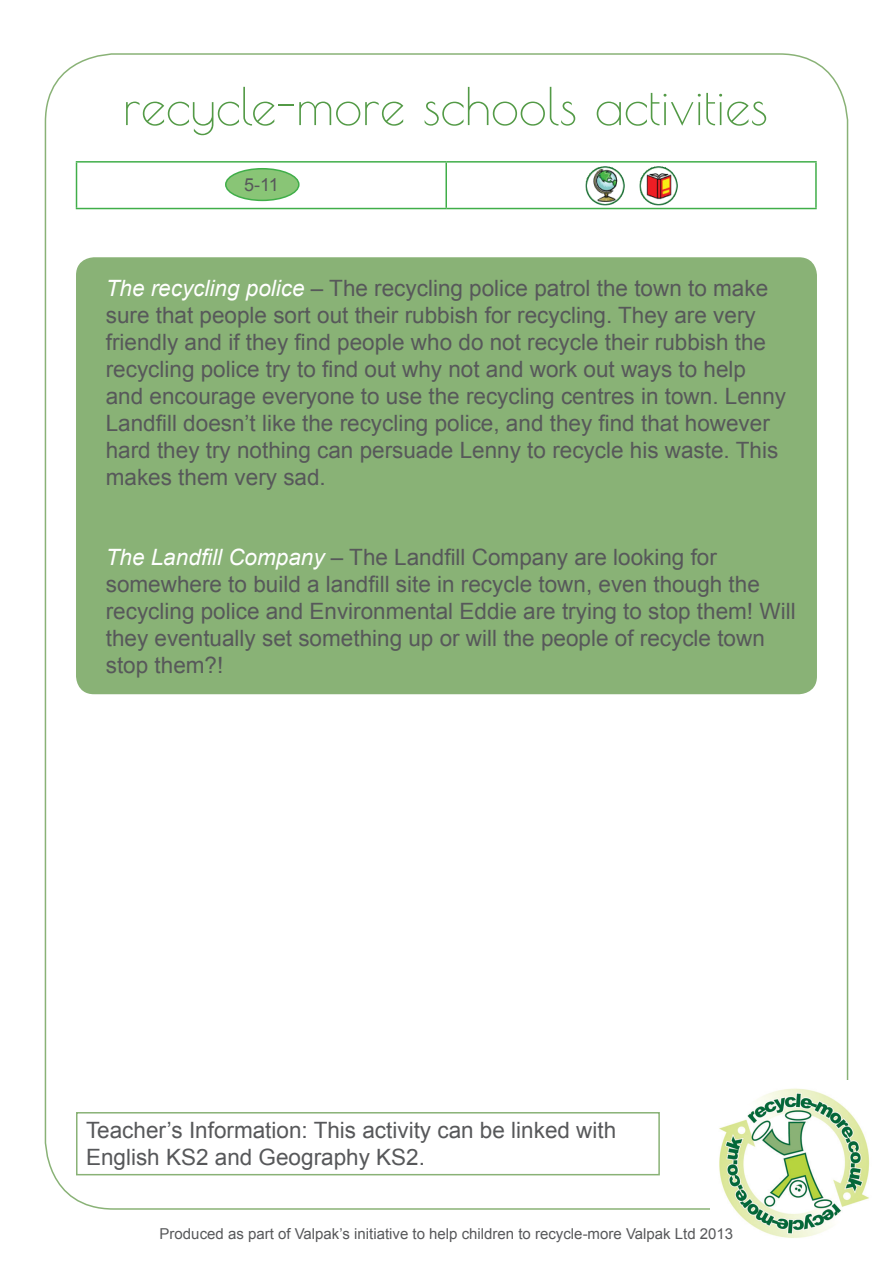
<style>
.page{position:relative;width:893px;height:1263px;background:#fff}
.page>*{position:absolute;margin:0;border:0;box-sizing:border-box;transform-origin:0 0}
.t1{font:51px "Poiret One";color:#539a46}
.t2{font:22.5px/27px "Arial";color:#57585a}
.t3{font:18px "Arial";color:#57585a}
.t4{font:15px "Arial";color:#57585a}
.s1{font-style:italic;color:#fff}
</style>
<div class="page">
<hr style="left:76px;top:161px;width:370px;height:2px;background:#40ae49">
<hr style="left:76px;top:163px;width:1px;height:45px;background:#40ae49">
<hr style="left:446px;top:161px;width:371px;height:2px;background:#40ae49">
<hr style="left:445px;top:163px;width:2px;height:45px;background:#40ae49">
<hr style="left:815px;top:163px;width:2px;height:45px;background:#40ae49">
<hr style="left:76px;top:208px;width:370px;height:1px;background:#40ae49">
<hr style="left:446px;top:208px;width:371px;height:1px;background:#40ae49">
<div style="left:226px;top:169px;width:73px;height:31px;background:#89c576;border-radius:50%"></div>
<div style="left:225px;top:168px;width:75px;height:33px;border:2px solid #40ae49;border-radius:50%"></div>
<div style="left:76px;top:257px;width:741px;height:437px;background:#89b276;border-radius:18px"></div>
<img style="left:639px;top:166px;width:39px;height:40px">
<img style="left:585px;top:166px;width:40px;height:40px">
<svg style="left:719px;top:1088px;width:151px;height:150px"></svg>
<div style="left:76px;top:1112px;width:584px;height:63px;border:2px solid #89b276"></div>
<h1 class="t1" style="left:123px;top:76px;width:646px">recycle-more schools activities</h1>
<p class="t3" style="left:244px;top:173px;width:36px">5-11</p>
<p class="t2" style="left:106px;top:275px;width:682px"><span class="s1">The recycling police</span> – The recycling police patrol the town to make sure that people sort out their rubbish for recycling. They are very friendly and if they find people who do not recycle their rubbish the recycling police try to find out why not and work out ways to help and encourage everyone to use the recycling centres in town. Lenny Landfill doesn’t like the recycling police, and they find that however hard they try nothing can persuade Lenny to recycle his waste. This makes them very sad.</p>
<p class="t2" style="left:106px;top:544px;width:691px"><span class="s1">The Landfill Company</span> – The Landfill Company are looking for somewhere to build a landfill site in recycle town, even though the recycling police and Environmental Eddie are trying to stop them! Will they eventually set something up or will the people of recycle town stop them?!</p>
<p class="t2" style="left:86px;top:1117px;width:532px">Teacher’s Information: This activity can be linked with<br>English KS2 and Geography KS2.</p>
<p class="t4" style="left:160px;top:1223px;width:575px">Produced as part of Valpak’s initiative to help children to recycle-more Valpak Ltd 2013</p>
</div>
